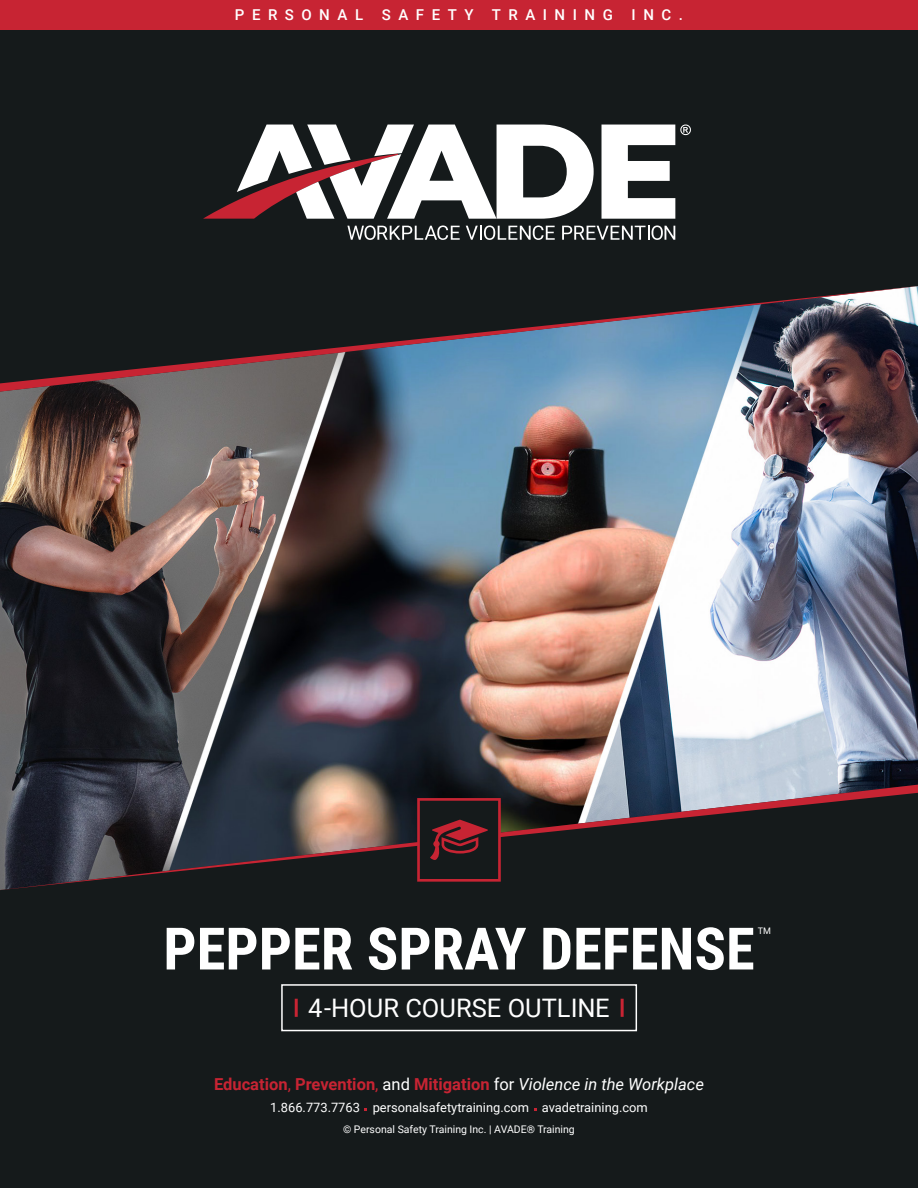
<style>
.page{position:relative;width:918px;height:1188px;background:#151a1b}
.page>*{position:absolute;margin:0;border:0;box-sizing:border-box;transform-origin:0 0}
.t1{font:700 58.5px "Roboto Condensed";color:#fff}
.t2{font:25.5px "Roboto";color:#fff}
.t3{font:700 16.5px "Roboto";color:#c72433}
.t4{font:500 15px "Roboto";letter-spacing:.5em;color:#fff}
.t5{font:12.9px "Roboto";color:#fff}
.t6{font:10.5px "Roboto";color:#fff}
.t7{font:9px "Roboto";color:#fff}
.s1{font-weight:400}
.s2{font-weight:400;color:#fff}
.s3{font-weight:400;font-style:italic;color:#fff}
</style>
<div class="page">
<svg style="left:347px;top:225px;width:113px;height:15px"></svg>
<svg style="left:466px;top:225px;width:89px;height:15px"></svg>
<svg style="left:562px;top:225px;width:113px;height:15px"></svg>
<svg style="left:602px;top:125px;width:89px;height:94px"></svg>
<svg style="left:203px;top:125px;width:391px;height:94px"></svg>
<img style="left:0;top:392px;width:918px;height:393px">
<svg style="left:0;top:785px;width:918px;height:105px"></svg>
<svg style="left:0;top:286px;width:918px;height:106px"></svg>
<svg style="left:417px;top:798px;width:84px;height:84px"></svg>
<div style="left:0;top:0;width:918px;height:29px;background:#c72433"></div>
<div style="left:281px;top:984px;width:356px;height:47px;border:2px solid #fff"></div>
<hr style="left:621px;top:999px;width:3px;height:18px;background:#c72433">
<hr style="left:295px;top:999px;width:3px;height:18px;background:#c72433">
<p class="t4" style="left:235px;top:4px;width:450px">PERSONAL SAFETY TRAINING INC.</p>
<p class="t1" style="left:163px;top:908px;width:593px">PEPPER SPRAY DEFENSE</p>
<p class="t7" style="left:758px;top:925px;width:15px">TM</p>
<p class="t2" style="left:308px;top:990px;width:303px">4-HOUR COURSE OUTLINE</p>
<p class="t3" style="left:214px;top:1073px;width:491px">Education<span class="s1">,</span> Prevention<span class="s1">,</span> <span class="s2">and</span> Mitigation <span class="s2">for</span> <span class="s3">Violence in the Workplace</span></p>
<p class="t5" style="left:270px;top:1099px;width:379px">1.866.773.7763 personalsafetytraining.com avadetraining.com</p>
<p class="t6" style="left:343px;top:1121px;width:233px">© Personal Safety Training Inc. | AVADE® Training</p>
</div>
